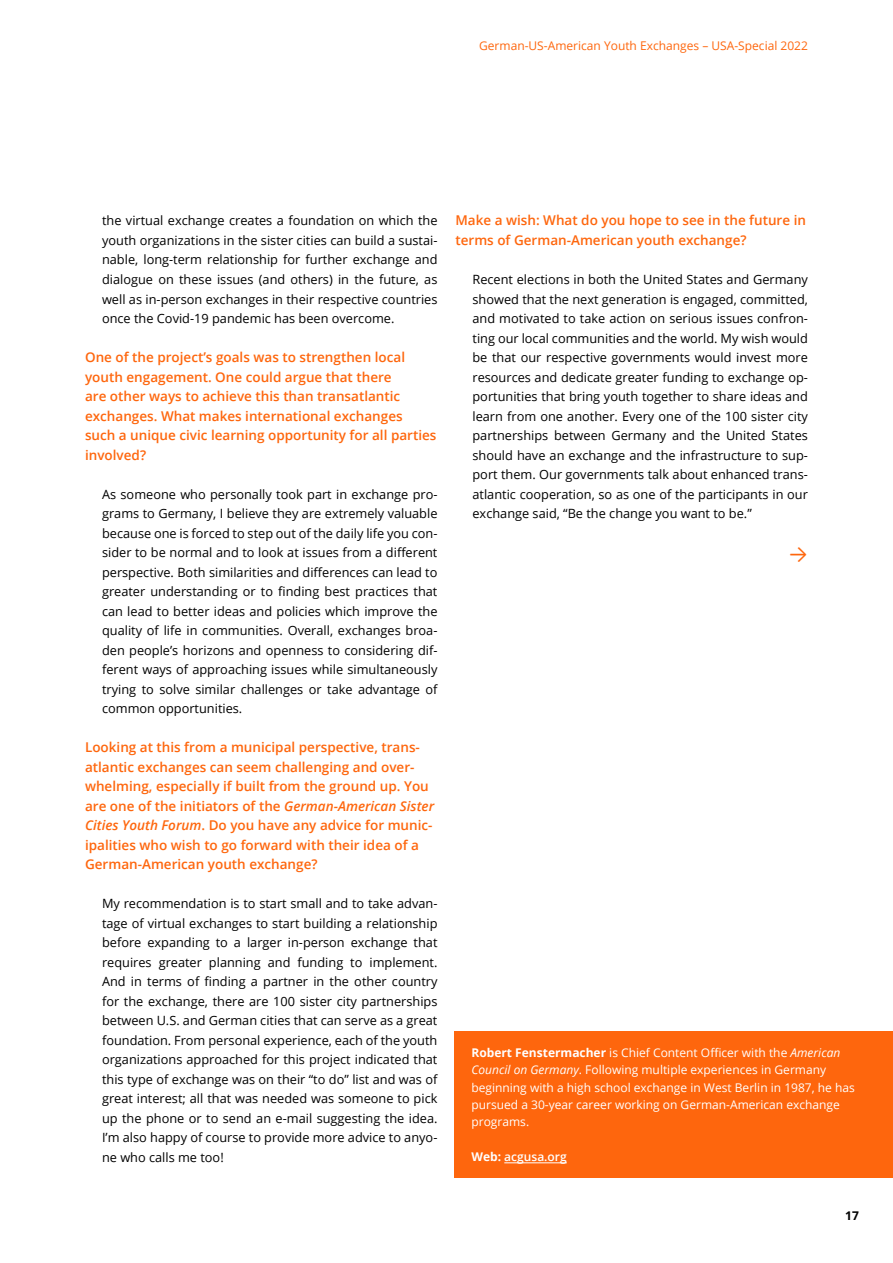
<style>
.page{position:relative;width:893px;height:1263px;background:#fff}
.page>*{position:absolute;margin:0;border:0;box-sizing:border-box;transform-origin:0 0}
.Copy_9{font:21px "Calibri";color:#fe660d}
.Interview_Frage{font:600 13.5px/19.5px "Open Sans";color:#fe660d}
.Interview_Antwort{font:12.75px/19.5px "Open Sans";color:#000;text-align:justify}
.Kontakt{font:12px/17.2px "Open Sans";color:#fff}
.t1{font:12px "Open Sans";color:#fe660d}
.Kontakt-2{font:600 12px "Open Sans";color:#fff}
.t2{font:700 12px "Open Sans";color:#000}
.s1{font-style:italic}
.s2{font-weight:700}
</style>
<div class="page">
<div style="left:454px;top:1031px;width:439px;height:146px;background:#fe660d"></div>
<hr style="left:504px;top:1162px;width:63px;height:1px;background:#fff">
<p class="t1" style="left:479px;top:37px;width:330px">German-US-American Youth Exchanges – USA-Special 2022</p>
<p class="Interview_Antwort" style="left:102px;top:211px;width:337px">the virtual exchange creates a foundation on which the youth organizations in the sister cities can build a sustai&shy;nable, long-term relationship for further exchange and dialogue on these issues (and others) in the future, as well as in-person exchanges in their respective countries once the Covid-19 pandemic has been overcome.</p>
<p class="Interview_Frage" style="left:85px;top:347px;width:353px">One of the project’s goals was to strengthen local youth engagement. One could argue that there<br>are other ways to achieve this than transatlantic exchanges. What makes international exchanges<br>such a unique civic learning opportunity for all parties involved?</p>
<p class="Interview_Antwort" style="left:102px;top:484px;width:337px">As someone who personally took part in exchange pro&shy;grams to Germany, I believe they are extremely valuable because one is forced to step out of the daily life you con&shy;sider to be normal and to look at issues from a different perspective. Both similarities and differences can lead to greater understanding or to finding best practices that can lead to better ideas and policies which improve the quality of life in communities. Overall, exchanges broa&shy;den people’s horizons and openness to considering dif&shy;ferent ways of approaching issues while simultaneously trying to solve similar challenges or take advantage of common opportunities.</p>
<p class="Interview_Frage" style="left:85px;top:737px;width:351px">Looking at this from a municipal perspective, trans&shy;atlantic exchanges can seem challenging and over&shy;whelming, especially if built from the ground up. You are one of the initiators of the <span class="s1">German-American Sister Cities Youth Forum</span>. Do you have any advice for munic&shy;ipalities who wish to go forward with their idea of a German-American youth exchange?</p>
<p class="Interview_Antwort" style="left:102px;top:893px;width:337px">My recommendation is to start small and to take advan&shy;tage of virtual exchanges to start building a relationship before expanding to a larger in-person exchange that requires greater planning and funding to implement.<br>And in terms of finding a partner in the other country for the exchange, there are 100 sister city partnerships between U.S. and German cities that can serve as a great foundation. From personal experience, each of the youth organizations approached for this project indicated that this type of exchange was on their “to do” list and was of great interest; all that was needed was someone to pick up the phone or to send an e-mail suggesting the idea.<br>I’m also happy of course to provide more advice to anyo&shy;ne who calls me too!</p>
<p class="Interview_Frage" style="left:455px;top:211px;width:352px">Make a wish: What do you hope to see in the future in terms of German-American youth exchange?</p>
<p class="Interview_Antwort" style="left:472px;top:269px;width:337px">Recent elections in both the United States and Germany showed that the next generation is engaged, committed, and motivated to take action on serious issues confron&shy;ting our local communities and the world. My wish would be that our respective governments would invest more resources and dedicate greater funding to exchange op&shy;portunities that bring youth together to share ideas and learn from one another. Every one of the 100 sister city partnerships between Germany and the United States should have an exchange and the infrastructure to sup&shy;port them. Our governments talk about enhanced trans&shy;atlantic cooperation, so as one of the participants in our exchange said, “Be the change you want to be.”</p>
<p class="Copy_9" style="left:789px;top:540px;width:21px">→</p>
<p class="Kontakt" style="left:471px;top:1044px;width:385px"><span class="s2">Robert Fenstermacher</span> is Chief Content Officer with the <span class="s1">American Council on Germany</span>. Following multiple experiences in Germany beginning with a high school exchange in West Berlin in 1987, he has pursued a 30-year career working on German-American exchange programs.</p>
<p class="Kontakt-2" style="left:471px;top:1148px;width:97px"><span class="s2">Web:</span> acgusa.org</p>
<p class="t2" style="left:845px;top:1207px;width:15px">17</p>
</div>
